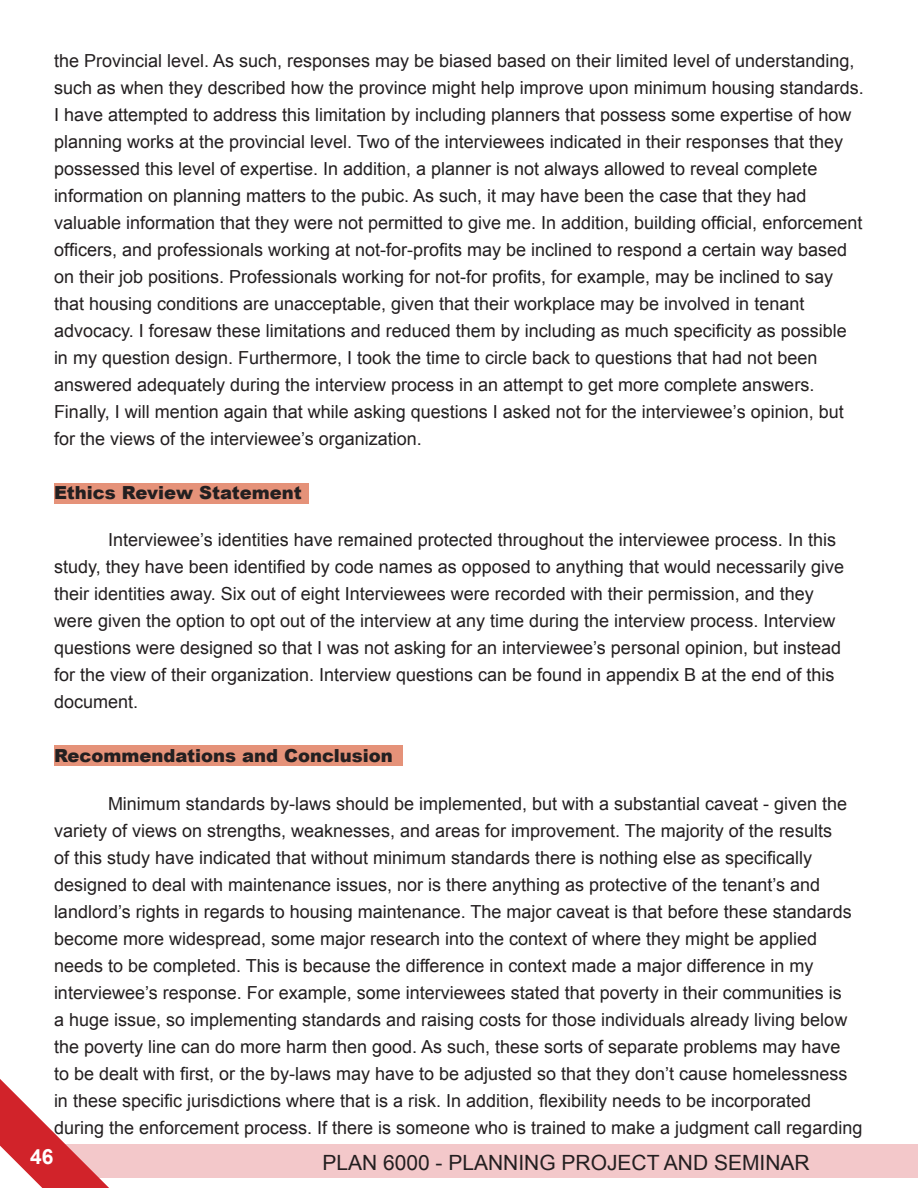
<style>
.page{position:relative;width:918px;height:1188px;background:#fff}
.page>*{position:absolute;margin:0;border:0;box-sizing:border-box;transform-origin:0 0}
.t1{font:21px "Arial";color:#231f20}
.t2{font:700 21px "Arial";color:#fff}
.t3{font:18px/27px "Arial";color:#231f20}
.Headings{font:900 18px "Arial";color:#231f20}
</style>
<div class="page">
<svg style="left:0;top:1079px;width:109px;height:109px"></svg>
<div style="left:54px;top:1144px;width:864px;height:34px;background:#f3c8ca"></div>
<div style="left:54px;top:746px;width:349px;height:20px;background:#e59279"></div>
<div style="left:54px;top:483px;width:255px;height:20px;background:#e59279"></div>
<p class="t3" style="left:54px;top:47px;width:811px">the Provincial level. As such, responses may be biased based on their limited level of understanding, such as when they described how the province might help improve upon minimum housing standards.<br>I have attempted to address this limitation by including planners that possess some expertise of how planning works at the provincial level. Two of the interviewees indicated in their responses that they possessed this level of expertise. In addition, a planner is not always allowed to reveal complete information on planning matters to the pubic. As such, it may have been the case that they had valuable information that they were not permitted to give me. In addition, building official, enforcement officers, and professionals working at not-for-profits may be inclined to respond a certain way based on their job positions. Professionals working for not-for profits, for example, may be inclined to say that housing conditions are unacceptable, given that their workplace may be involved in tenant advocacy. I foresaw these limitations and reduced them by including as much specificity as possible in my question design. Furthermore, I took the time to circle back to questions that had not been answered adequately during the interview process in an attempt to get more complete answers.<br>Finally, I will mention again that while asking questions I asked not for the interviewee’s opinion, but for the views of the interviewee’s organization.</p>
<p class="Headings" style="left:54px;top:480px;width:249px">Ethics Review Statement</p>
<p class="t3" style="left:54px;top:527px;width:792px;text-indent:54px">Interviewee’s identities have remained protected throughout the interviewee process. In this study, they have been identified by code names as opposed to anything that would necessarily give their identities away. Six out of eight Interviewees were recorded with their permission, and they were given the option to opt out of the interview at any time during the interview process. Interview questions were designed so that I was not asking for an interviewee’s personal opinion, but instead for the view of their organization. Interview questions can be found in appendix B at the end of this document.</p>
<p class="Headings" style="left:54px;top:743px;width:340px">Recommendations and Conclusion</p>
<p class="t3" style="left:54px;top:790px;width:810px;text-indent:54px">Minimum standards by-laws should be implemented, but with a substantial caveat - given the variety of views on strengths, weaknesses, and areas for improvement. The majority of the results<br>of this study have indicated that without minimum standards there is nothing else as specifically designed to deal with maintenance issues, nor is there anything as protective of the tenant’s and landlord’s rights in regards to housing maintenance. The major caveat is that before these standards become more widespread, some major research into the context of where they might be applied needs to be completed. This is because the difference in context made a major difference in my interviewee’s response. For example, some interviewees stated that poverty in their communities is<br>a huge issue, so implementing standards and raising costs for those individuals already living below the poverty line can do more harm then good. As such, these sorts of separate problems may have<br>to be dealt with first, or the by-laws may have to be adjusted so that they don’t cause homelessness in these specific jurisdictions where that is a risk. In addition, flexibility needs to be incorporated during the enforcement process. If there is someone who is trained to make a judgment call regarding</p>
<p class="t2" style="left:30px;top:1142px;width:25px">46</p>
<p class="t1" style="left:322px;top:1148px;width:489px">PLAN 6000 - PLANNING PROJECT AND SEMINAR</p>
</div>
